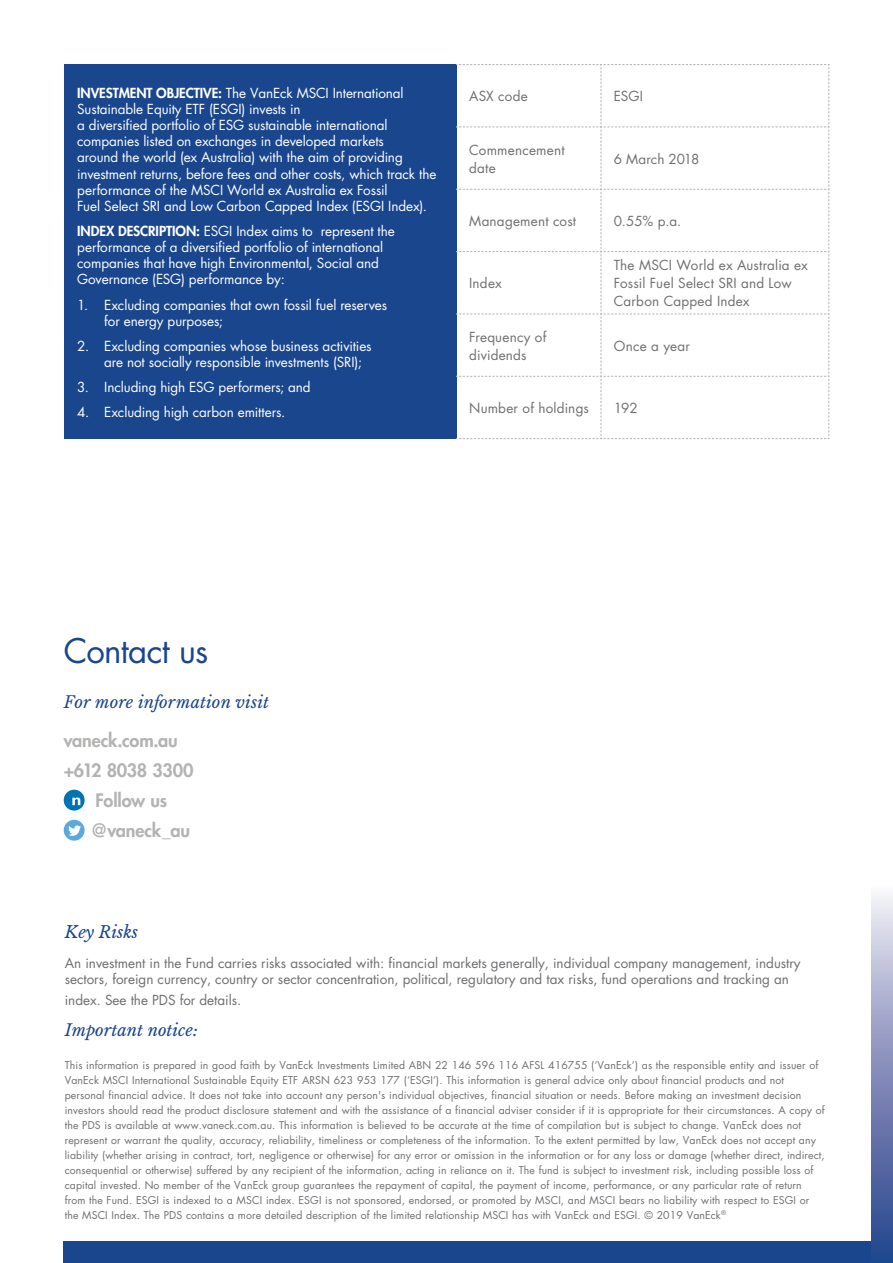
<style>
.page{position:relative;width:893px;height:1263px;background:#fff}
.page>*{position:absolute;margin:0;border:0;box-sizing:border-box;transform-origin:0 0}
.t1{font:33px "Futura Std";letter-spacing:-.02em;color:#1a468d}
.t2{font:800 18px "Futura Std";letter-spacing:-.01em;color:#b3b4b2}
.t3{font:italic 16.5px "Libre Baskerville";color:#1a468d}
.t4{font:13.5px/16.2px "Futura Std";letter-spacing:-.005em;color:#fff}
.t5{font:13.5px/16.2px "Futura Std";color:#6d6e71}
.t6{font:13.5px/18px "Futura Std";letter-spacing:.015em;color:#6e6f72}
.t7{font:13.5px "Futura Std";letter-spacing:-.01em;color:#6e6f72}
.t8{font:10.5px/15px "Futura Std";letter-spacing:.01em;color:#6e6f72}
.s1{font-weight:800}
</style>
<div class="page">
<div style="left:64px;top:65px;width:392px;height:374px;background:#1a468d"></div>
<svg style="left:456px;top:64px;width:374px;height:375px"></svg>
<div style="left:64px;top:1242px;width:828px;height:21px;background:#1a468d"></div>
<div style="left:872px;top:884px;width:21px;height:378px;background:linear-gradient(to bottom,#f2ebf4,#1f3b87)"></div>
<div style="left:64px;top:790px;width:21px;height:20px;background:#0073b3;border-radius:50%"></div>
<svg style="left:72px;top:797px;width:8px;height:8px"></svg>
<div style="left:64px;top:820px;width:21px;height:21px;background:#5da9dd;border-radius:50%"></div>
<svg style="left:68px;top:825px;width:13px;height:11px"></svg>
<p class="t4" style="left:77px;top:85px;width:361px"><span class="s1">INVESTMENT OBJECTIVE:</span> The VanEck MSCI International Sustainable Equity ETF (ESGI) invests in<br>a diversified portfolio of ESG sustainable international companies listed on exchanges in developed markets<br>around the world (ex Australia) with the aim of providing investment returns, before fees and other costs, which track the performance of the MSCI World ex Australia ex Fossil<br>Fuel Select SRI and Low Carbon Capped Index (ESGI Index).</p>
<p class="t4" style="left:77px;top:223px;width:319px"><span class="s1">INDEX DESCRIPTION:</span> ESGI Index aims to represent the performance of a diversified portfolio of international companies that have high Environmental, Social and Governance (ESG) performance by:</p>
<p class="t4" style="left:104px;top:297px;width:285px;text-indent:-27px">1. Excluding companies that own fossil fuel reserves for energy purposes;</p>
<p class="t4" style="left:104px;top:338px;width:269px;text-indent:-27px">2. Excluding companies whose business activities are not socially responsible investments (SRI);</p>
<p class="t4" style="left:77px;top:379px;width:235px">3. Including high ESG performers; and</p>
<p class="t4" style="left:77px;top:404px;width:210px">4. Excluding high carbon emitters.</p>
<p class="t6" style="left:469px;top:88px;width:60px">ASX code</p>
<p class="t6" style="left:614px;top:88px;width:31px">ESGI</p>
<p class="t6" style="left:469px;top:141px;width:97px">Commencement date</p>
<p class="t7" style="left:614px;top:150px;width:87px">6 March 2018</p>
<p class="t6" style="left:469px;top:212px;width:108px">Management cost</p>
<p class="t6" style="left:614px;top:212px;width:69px">0.55% p.a.</p>
<p class="t6" style="left:469px;top:274px;width:34px">Index</p>
<p class="t6" style="left:614px;top:256px;width:196px">The MSCI World ex Australia ex<br>Fossil Fuel Select SRI and Low<br>Carbon Capped Index</p>
<p class="t6" style="left:469px;top:328px;width:79px">Frequency of dividends</p>
<p class="t6" style="left:614px;top:337px;width:78px">Once a year</p>
<p class="t6" style="left:469px;top:399px;width:121px">Number of holdings</p>
<p class="t6" style="left:614px;top:399px;width:26px">192</p>
<h1 class="t1" style="left:64px;top:630px;width:146px">Contact us</h1>
<h3 class="t3" style="left:64px;top:692px;width:207px">For more information visit</h3>
<h2 class="t2" style="left:64px;top:729px;width:116px">vaneck.com.au</h2>
<h2 class="t2" style="left:64px;top:759px;width:131px">+612 8038 3300</h2>
<h2 class="t2" style="left:96px;top:789px;width:73px">Follow us</h2>
<h2 class="t2" style="left:90px;top:819px;width:101px">@vaneck_au</h2>
<h3 class="t3" style="left:65px;top:922px;width:75px">Key Risks</h3>
<p class="t5" style="left:65px;top:955px;width:737px">An investment in the Fund carries risks associated with: financial markets generally, individual company management, industry sectors, foreign currency, country or sector concentration, political, regulatory and tax risks, fund operations and tracking an</p>
<p class="t5" style="left:65px;top:992px;width:178px">index. See the PDS for details.</p>
<h3 class="t3" style="left:65px;top:1020px;width:135px">Important notice:</h3>
<p class="t8" style="left:65px;top:1057px;width:761px">This information is prepared in good faith by VanEck Investments Limited ABN 22 146 596 116 AFSL 416755 (‘VanEck’) as the responsible entity and issuer of VanEck MSCI International Sustainable Equity ETF ARSN 623 953 177 (‘ESGI’). This information is general advice only about financial products and not personal financial advice. It does not take into account any person's individual objectives, financial situation or needs. Before making an investment decision investors should read the product disclosure statement and with the assistance of a financial adviser consider if it is appropriate for their circumstances. A copy of the PDS is available at www.vaneck.com.au. This information is believed to be accurate at the time of compilation but is subject to change. VanEck does not represent or warrant the quality, accuracy, reliability, timeliness or completeness of the information. To the extent permitted by law, VanEck does not accept any liability (whether arising in contract, tort, negligence or otherwise) for any error or omission in the information or for any loss or damage (whether direct, indirect, consequential or otherwise) suffered by any recipient of the information, acting in reliance on it. The fund is subject to investment risk, including possible loss of capital invested. No member of the VanEck group guarantees the repayment of capital, the payment of income, performance, or any particular rate of return from the Fund. ESGI is indexed to a MSCI index. ESGI is not sponsored, endorsed, or promoted by MSCI, and MSCI bears no liability with respect to ESGI or the MSCI Index. The PDS contains a more detailed description of the limited relationship MSCI has with VanEck and ESGI. © 2019 VanEck<sup>®</sup></p>
</div>
